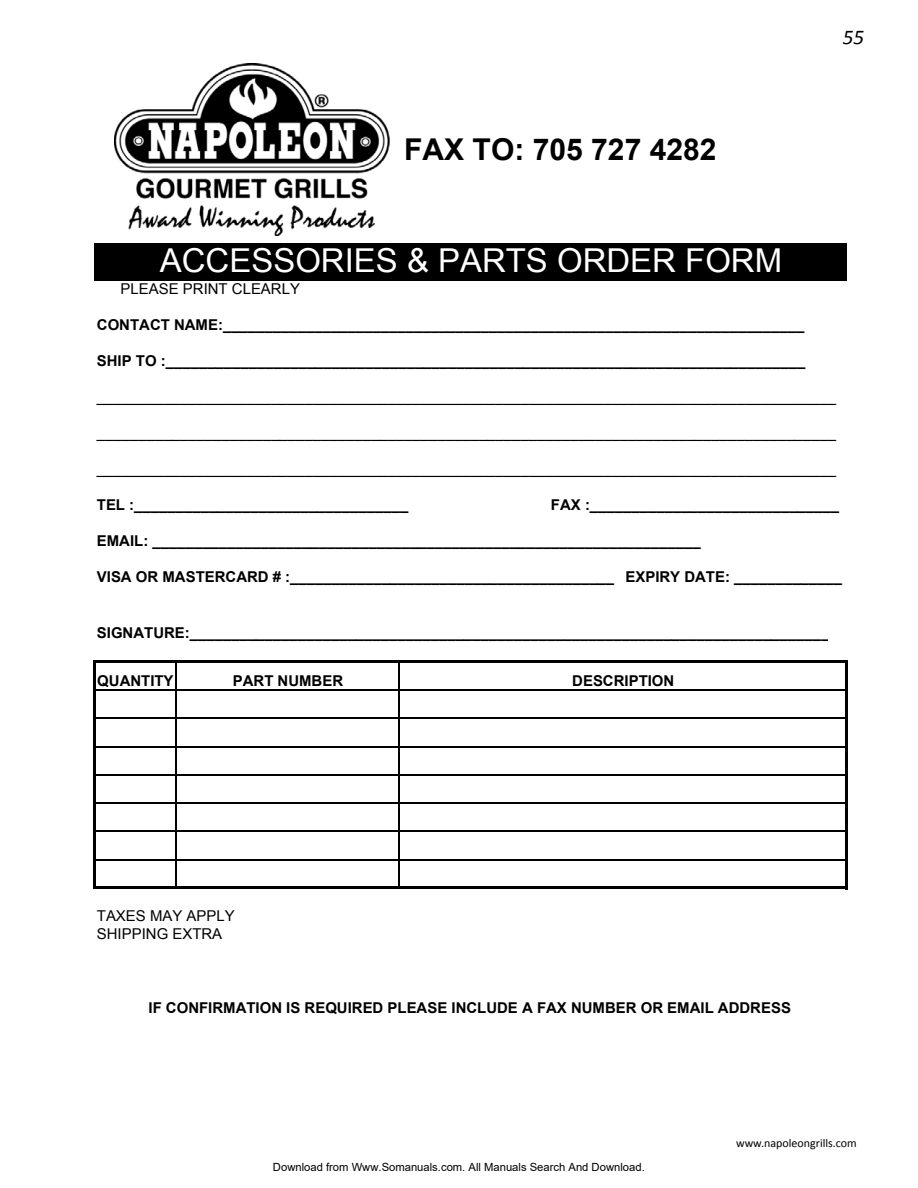
<style>
.page{position:relative;width:918px;height:1188px;background:#fff}
.page>*{position:absolute;margin:0;border:0;box-sizing:border-box;transform-origin:0 0}
.t1{font:33px "Arial";color:#fff}
.t2{font:700 30px "Arial";color:#000}
.t3{font:italic 21px "Calibri";color:#000}
.t4{font:700 15px "Arial";color:#000}
.t5{font:15px/18.6px "Arial";color:#000}
.t6{font:12px "Calibri";color:#000}
.t7{font:11.25px "Arial";color:#000}
</style>
<div class="page">
<div style="left:94px;top:243px;width:752px;height:37px;background:#000"></div>
<hr style="left:93px;top:660px;width:2px;height:229px;background:#000">
<hr style="left:175px;top:663px;width:1px;height:224px;background:#000">
<hr style="left:398px;top:663px;width:2px;height:224px;background:#000">
<hr style="left:845px;top:663px;width:3px;height:226px;background:#000">
<hr style="left:95px;top:660px;width:753px;height:3px;background:#000">
<hr style="left:95px;top:689px;width:750px;height:2px;background:#000">
<hr style="left:95px;top:718px;width:750px;height:1px;background:#000">
<hr style="left:95px;top:746px;width:750px;height:1px;background:#000">
<hr style="left:95px;top:774px;width:750px;height:2px;background:#000">
<hr style="left:95px;top:802px;width:750px;height:2px;background:#000">
<hr style="left:95px;top:831px;width:750px;height:1px;background:#000">
<hr style="left:95px;top:859px;width:750px;height:1px;background:#000">
<hr style="left:95px;top:887px;width:753px;height:2px;background:#000">
<img style="left:115px;top:63px;width:274px;height:173px">
<h2 class="t2" style="left:404px;top:130px;width:314px">FAX TO: 705 727 4282</h2>
<h1 class="t1" style="left:160px;top:239px;width:624px">ACCESSORIES &amp; PARTS ORDER FORM</h1>
<p class="t5" style="left:121px;top:280px;width:181px">PLEASE PRINT CLEARLY</p>
<h3 class="t3" style="left:843px;top:24px;width:23px">55</h3>
<p class="t4" style="left:97px;top:315px;width:709px">CONTACT NAME:______________________________________________________________________</p>
<p class="t4" style="left:97px;top:351px;width:710px">SHIP TO :_____________________________________________________________________________</p>
<p class="t5" style="left:97px;top:388px;width:741px">_________________________________________________________________________________________</p>
<p class="t5" style="left:97px;top:424px;width:741px">_________________________________________________________________________________________</p>
<p class="t5" style="left:97px;top:460px;width:741px">_________________________________________________________________________________________</p>
<p class="t4" style="left:97px;top:495px;width:313px">TEL :_________________________________</p>
<p class="t4" style="left:551px;top:495px;width:290px">FAX :______________________________</p>
<p class="t4" style="left:97px;top:531px;width:605px">EMAIL: __________________________________________________________________</p>
<p class="t4" style="left:97px;top:567px;width:747px">VISA OR MASTERCARD # :_______________________________________ EXPIRY DATE: _____________</p>
<p class="t4" style="left:97px;top:623px;width:734px">SIGNATURE:_____________________________________________________________________________</p>
<p class="t4" style="left:97px;top:671px;width:78px">QUANTITY</p>
<p class="t4" style="left:233px;top:671px;width:112px">PART NUMBER</p>
<p class="t4" style="left:572px;top:671px;width:104px">DESCRIPTION</p>
<p class="t5" style="left:97px;top:906px;width:139px">TAXES MAY APPLY<br>SHIPPING EXTRA</p>
<p class="t4" style="left:149px;top:998px;width:644px">IF CONFIRMATION IS REQUIRED PLEASE INCLUDE A FAX NUMBER OR EMAIL ADDRESS</p>
<p class="t7" style="left:273px;top:1160px;width:373px">Download from Www.Somanuals.com. All Manuals Search And Download.</p>
<p class="t6" style="left:736px;top:1136px;width:122px">www.napoleongrills.com</p>
</div>
